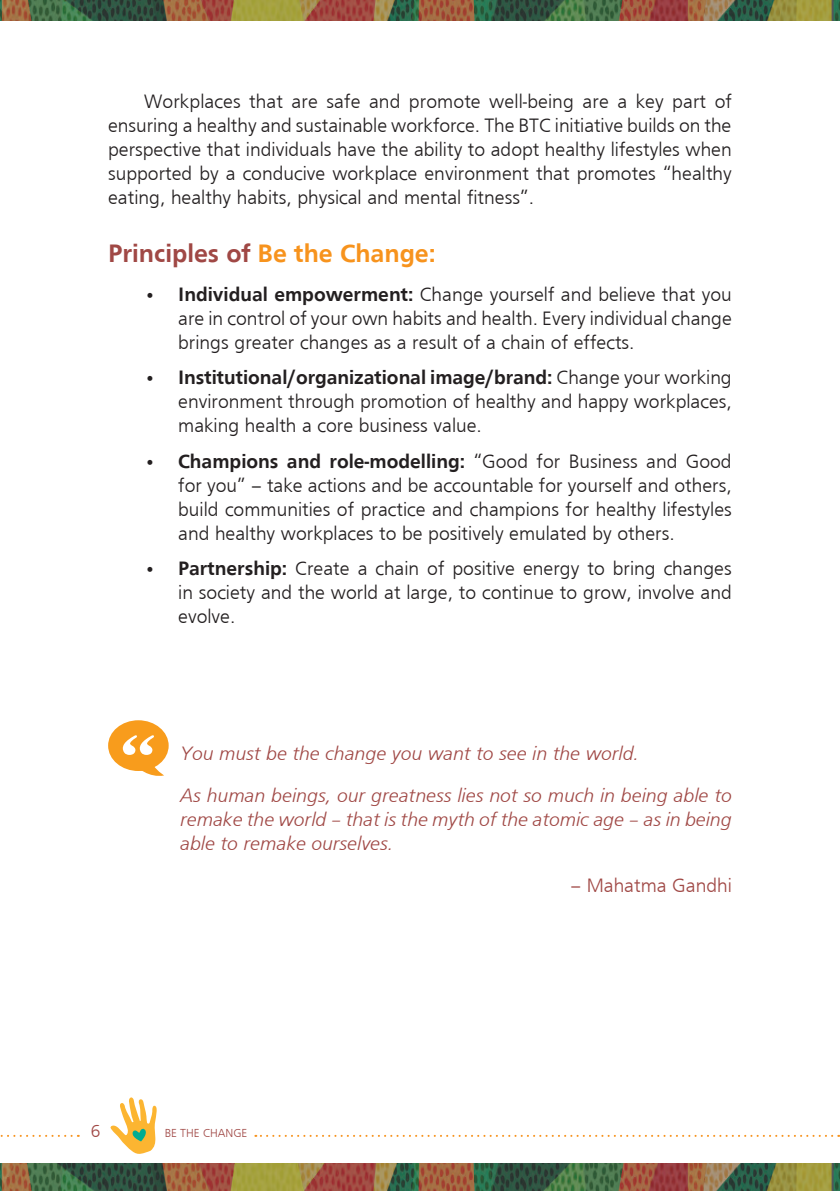
<style>
.page{position:relative;width:840px;height:1191px;background:#fff}
.page>*{position:absolute;margin:0;border:0;box-sizing:border-box;transform-origin:0 0}
.head_1{font:700 26px "Frugal Sans";color:#a04845}
.Para2{font:300 20px/24px "Frugal Sans";color:#231f20;text-align:justify}
.highlight_text{font:italic 300 20px/24px "Frugal Sans";color:#a04845;text-align:justify}
.highlight_text-2{font:300 20px "Frugal Sans";color:#a04845}
.t1{font:300 18px "Frugal Sans";color:#a04845}
.t2{font:300 12px "Frugal Sans";color:#a04845}
.s1{color:#f7931d}
.s2{font-weight:700}
</style>
<div class="page">
<img style="left:0;top:1163px;width:839px;height:28px">
<img style="left:0;top:0;width:839px;height:21px">
<svg style="left:110px;top:1097px;width:47px;height:57px"></svg>
<svg style="left:0;top:1134px;width:72px;height:2px"></svg>
<svg style="left:255px;top:1134px;width:572px;height:2px"></svg>
<div style="left:108px;top:720px;width:60px;height:51px;background:#f89c1c;border-radius:50%"></div>
<svg style="left:123px;top:735px;width:41px;height:41px"></svg>
<p class="Para2" style="left:108px;top:89px;width:625px;text-indent:36px">Workplaces that are safe and promote well-being are a key part of ensuring a healthy and sustainable workforce. The BTC initiative builds on the perspective that individuals have the ability to adopt healthy lifestyles when supported by a conducive workplace environment that promotes “healthy eating, healthy habits, physical and mental fitness”.</p>
<p class="head_1" style="left:108px;top:238px;width:329px">Principles of <span class="s1">Be the Change:</span></p>
<p class="Para2" style="left:178px;top:282px;width:555px;text-indent:-34px">• <span class="s2">Individual empowerment:</span> Change yourself and believe that you are in control of your own habits and health. Every individual change brings greater changes as a result of a chain of effects.</p>
<p class="Para2" style="left:178px;top:365px;width:555px;text-indent:-34px">• <span class="s2">Institutional/organizational image/brand:</span> Change your working environment through promotion of healthy and happy workplaces, making health a core business value.</p>
<p class="Para2" style="left:178px;top:449px;width:555px;text-indent:-34px">• <span class="s2">Champions and role-modelling:</span> “Good for Business and Good for you” – take actions and be accountable for yourself and others, build communities of practice and champions for healthy lifestyles and healthy workplaces to be positively emulated by others.</p>
<p class="Para2" style="left:178px;top:556px;width:555px;text-indent:-34px">• <span class="s2">Partnership:</span> Create a chain of positive energy to bring changes in society and the world at large, to continue to grow, involve and evolve.</p>
<p class="highlight_text" style="left:180px;top:741px;width:460px">You must be the change you want to see in the world.</p>
<p class="highlight_text" style="left:180px;top:783px;width:553px">As human beings, our greatness lies not so much in being able to remake the world – that is the myth of the atomic age – as in being able to remake ourselves.</p>
<p class="highlight_text-2" style="left:570px;top:873px;width:163px">– Mahatma Gandhi</p>
<p class="t1" style="left:91px;top:1120px;width:11px">6</p>
<p class="t2" style="left:165px;top:1126px;width:84px">BE THE CHANGE</p>
</div>
